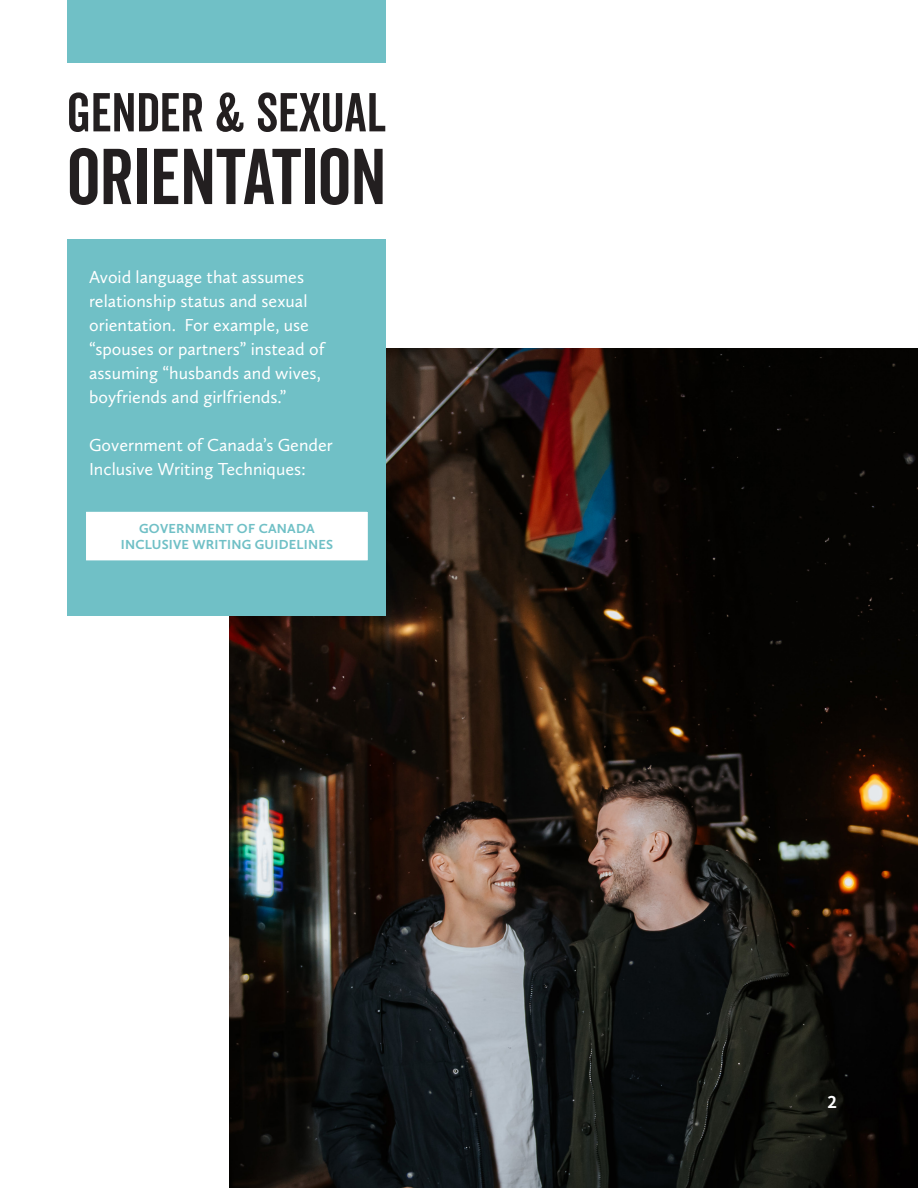
<style>
.page{position:relative;width:918px;height:1188px;background:#fff}
.page>*{position:absolute;margin:0;border:0;box-sizing:border-box;transform-origin:0 0}
.t1{font:76.5px "Veneer Clean";color:#231f20}
.t2{font:53.1px "Veneer Clean";color:#231f20}
.t3{font:18px/24px "Calluna Sans";color:#fff}
.t4{font:700 18px "Calluna Sans";color:#fff}
.t5{font:700 13.65px/16.4px "Calluna Sans";letter-spacing:.015em;color:#70c0c6;text-align:center}
</style>
<div class="page">
<img style="left:230px;top:348px;width:688px;height:840px">
<div style="left:68px;top:239px;width:318px;height:377px;background:#70c0c6"></div>
<div style="left:68px;top:0;width:318px;height:62px;background:#70c0c6"></div>
<div style="left:83px;top:509px;width:288px;height:54px;background:#fff;border:3px solid #70c0c6"></div>
<p class="t2" style="left:68px;top:80px;width:320px">GENDER &amp; SEXUAL</p>
<p class="t1" style="left:68px;top:130px;width:320px">ORIENTATION</p>
<p class="t3" style="left:89px;top:264px;width:237px">Avoid language that assumes relationship status and sexual orientation. For example, use “spouses or partners” instead of assuming “husbands and wives, boyfriends and girlfriends.”</p>
<p class="t3" style="left:89px;top:432px;width:245px">Government of Canada’s Gender<br>Inclusive Writing Techniques:</p>
<p class="t5" style="left:121px;top:520px;width:214px">GOVERNMENT OF CANADA<br>INCLUSIVE WRITING GUIDELINES</p>
<p class="t4" style="left:827px;top:1091px;width:11px">2</p>
</div>
